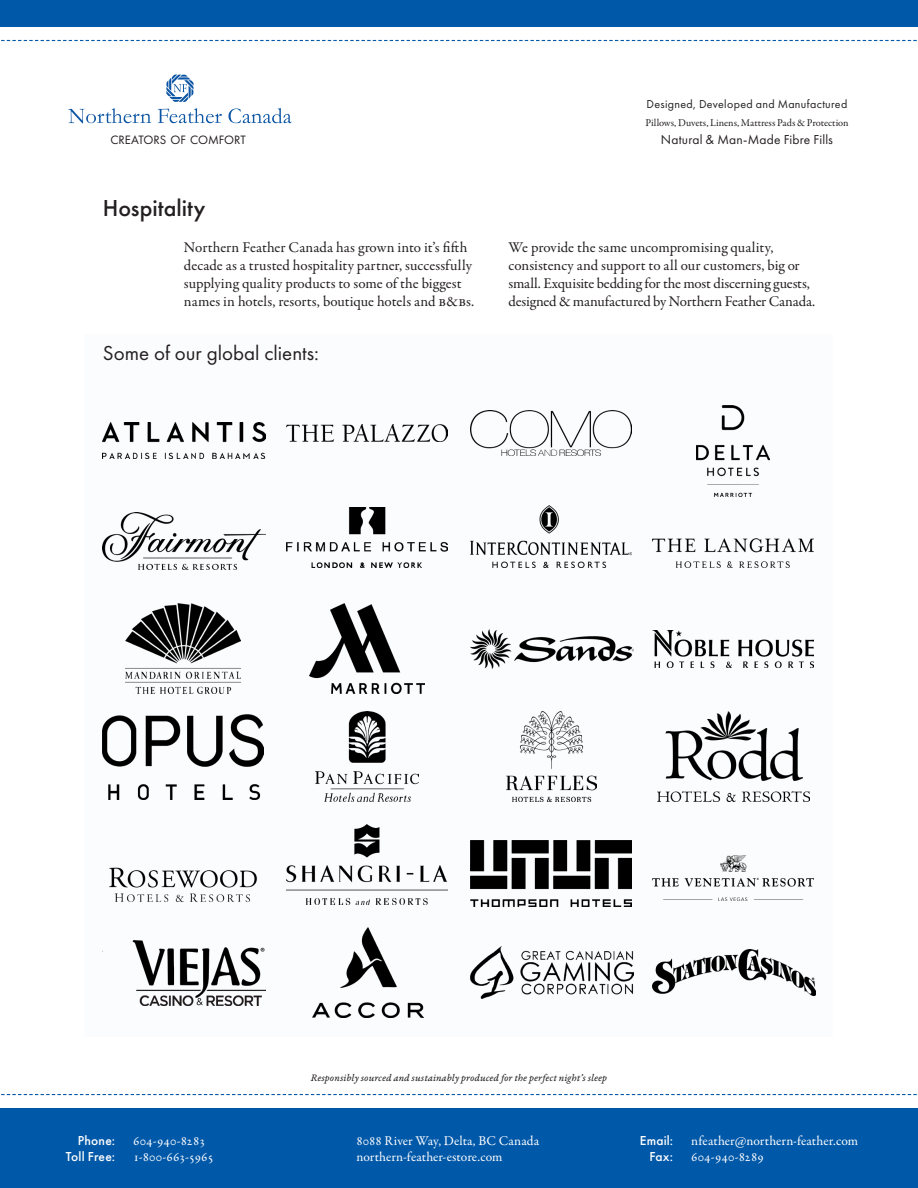
<style>
.page{position:relative;width:918px;height:1188px;background:#fff}
.page>*{position:absolute;margin:0;border:0;box-sizing:border-box;transform-origin:0 0}
.t1{font:500 24px "Futura PT";letter-spacing:.005em;color:#231f20}
.Subheader{font:21px "Futura PT";color:#231f20}
.Master{font:15px/18px "Garamond Premr Pro";letter-spacing:-.005em;color:#231f20}
.t2{font:13.5px/16.5px "Garamond Premr Pro";color:#fff}
.t3{font:13.5px "Futura PT";letter-spacing:.01em;color:#231f20}
.t4{font:500 13.5px/16.5px "Futura PT";letter-spacing:.015em;color:#fff;text-align:right}
.t5{font:12.6px "Futura PT";letter-spacing:-.005em;color:#231f20}
.t6{font:12px "Futura PT";letter-spacing:.025em;color:#231f20}
.t7{font:10.5px "Garamond Premr Pro It Capt";letter-spacing:.01em;color:#231f20}
.t8{font:10.5px "Garamond Premr Pro";letter-spacing:-.005em;color:#231f20}
</style>
<div class="page">
<div style="left:0;top:0;width:918px;height:27px;background:#0058a9"></div>
<div style="left:0;top:1108px;width:918px;height:80px;background:#0058a9"></div>
<svg style="left:1px;top:40px;width:916px;height:1px"></svg>
<svg style="left:1px;top:1094px;width:916px;height:1px"></svg>
<div style="left:85px;top:334px;width:748px;height:703px;background:#fbfcfd"></div>
<svg style="left:166px;top:75px;width:28px;height:27px"></svg>
<svg style="left:68px;top:108px;width:83px;height:15px"></svg>
<svg style="left:158px;top:108px;width:64px;height:15px"></svg>
<svg style="left:228px;top:108px;width:64px;height:15px"></svg>
<img style="left:103px;top:422px;width:162px;height:37px">
<img style="left:103px;top:512px;width:162px;height:57px">
<img style="left:126px;top:604px;width:114px;height:90px">
<img style="left:103px;top:714px;width:160px;height:85px">
<img style="left:109px;top:867px;width:148px;height:36px">
<img style="left:132px;top:940px;width:133px;height:65px">
<img style="left:287px;top:425px;width:161px;height:16px">
<img style="left:287px;top:508px;width:160px;height:60px">
<img style="left:310px;top:604px;width:114px;height:90px">
<img style="left:316px;top:712px;width:103px;height:90px">
<img style="left:287px;top:825px;width:160px;height:80px">
<img style="left:313px;top:928px;width:110px;height:90px">
<img style="left:471px;top:411px;width:161px;height:44px">
<img style="left:471px;top:505px;width:161px;height:62px">
<img style="left:471px;top:629px;width:162px;height:39px">
<img style="left:506px;top:712px;width:90px;height:90px">
<img style="left:471px;top:841px;width:161px;height:66px">
<img style="left:471px;top:947px;width:162px;height:52px">
<img style="left:697px;top:406px;width:73px;height:90px">
<img style="left:653px;top:539px;width:160px;height:28px">
<img style="left:654px;top:631px;width:159px;height:36px">
<img style="left:657px;top:712px;width:152px;height:90px">
<img style="left:653px;top:856px;width:160px;height:45px">
<img style="left:653px;top:950px;width:162px;height:46px">
<p class="t5" style="left:110px;top:132px;width:137px">CREATORS OF COMFORT</p>
<p class="t1" style="left:103px;top:194px;width:104px">Hospitality</p>
<p class="Master" style="left:184px;top:239px;width:292px">Northern Feather Canada has grown into it’s fifth decade as a trusted hospitality partner, successfully supplying quality products to some of the biggest names in hotels, resorts, boutique hotels and b&amp;bs.</p>
<p class="Subheader" style="left:103px;top:341px;width:218px">Some of our global clients:</p>
<p class="t6" style="left:647px;top:97px;width:202px">Designed, Developed and Manufactured</p>
<p class="t8" style="left:645px;top:116px;width:205px">Pillows, Duvets, Linens, Mattress Pads &amp; Protection</p>
<p class="t3" style="left:661px;top:131px;width:174px">Natural &amp; Man-Made Fibre Fills</p>
<p class="Master" style="left:509px;top:239px;width:308px">We provide the same uncompromising quality, consistency and support to all our customers, big or small. Exquisite bedding for the most discerning guests, designed &amp; manufactured by Northern Feather Canada.</p>
<p class="t7" style="left:311px;top:1071px;width:298px">Responsibly sourced and sustainably produced for the perfect night’s sleep</p>
<p class="t4" style="left:66px;top:1132px;width:51px">Phone:<br>Toll Free:</p>
<p class="t4" style="left:640px;top:1132px;width:35px">Email:<br>Fax:</p>
<p class="t2" style="left:133px;top:1132px;width:82px">604-940-8283<br>1-800-663-5965</p>
<p class="t2" style="left:356px;top:1132px;width:184px">8088 River Way, Delta, BC Canada northern-feather-estore.com</p>
<p class="t2" style="left:691px;top:1132px;width:168px">nfeather@northern-feather.com<br>604-940-8289</p>
</div>
